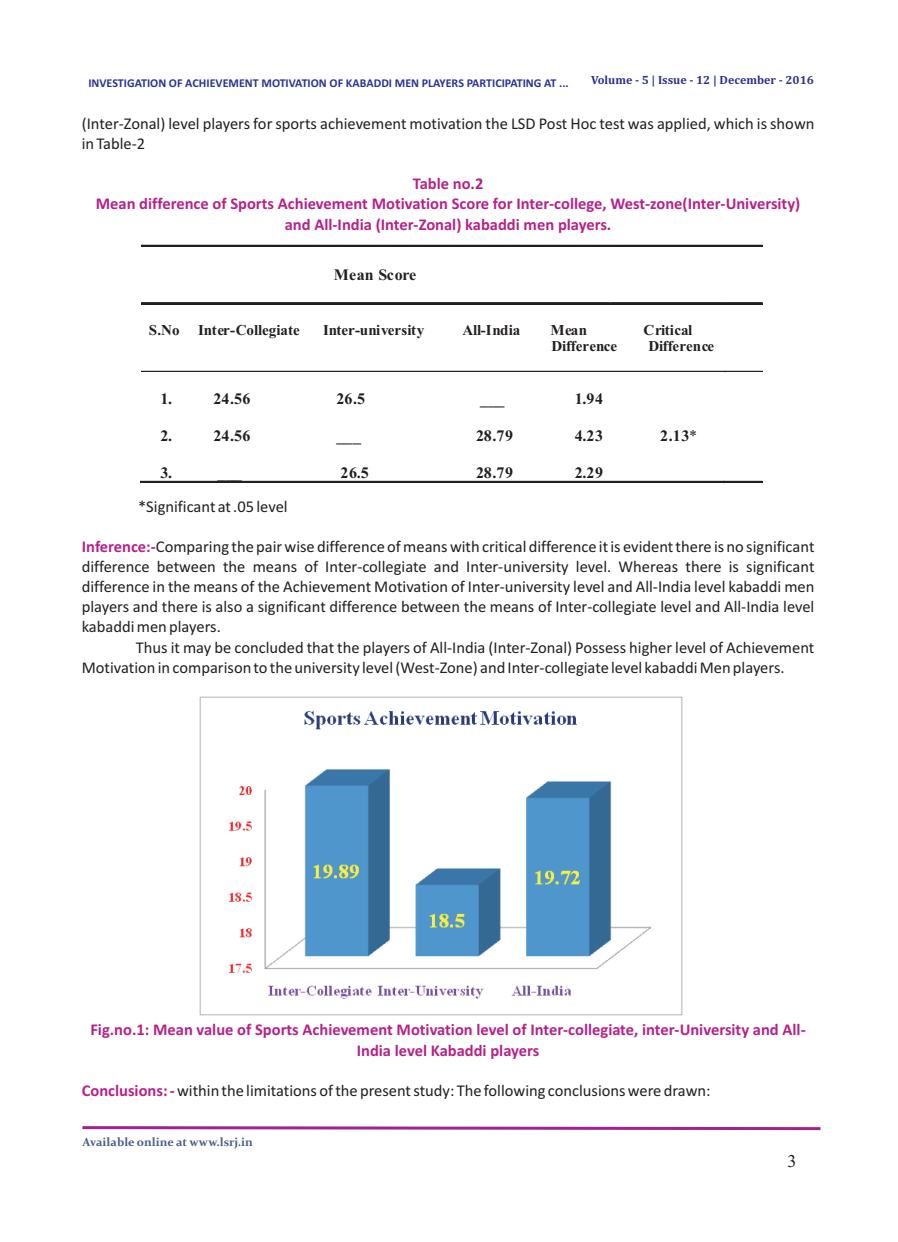
<style>
.page{position:relative;width:898px;height:1242px;background:#fff}
.page>*{position:absolute;margin:0;border:0;box-sizing:border-box;transform-origin:0 0}
.t1{font:18px "Times New Roman";color:#231f20}
.t2{font:16.5px/20.1px "Calibri";color:#231f20}
.t3{font:700 16.5px/20.1px "Calibri";color:#b6218b;text-align:center}
.t4{font:700 16.05px "Times New Roman";letter-spacing:.035em;color:#231f20}
.t5{font:700 16.05px "Times New Roman";letter-spacing:-.015em;color:#231f20}
.t6{font:700 15px "Times New Roman";letter-spacing:-.01em;color:#231f20}
.t7{font:700 12px "Calibri";color:#2a3594}
.t8{font:700 12px "Cambria";color:#2e308f}
.t9{font:700 12px "Constantia";color:#485e88}
.s1{font-weight:400}
.s2{font-weight:700;color:#b6218b}
</style>
<div class="page">
<svg style="left:82px;top:1126px;width:739px;height:5px"></svg>
<hr style="left:141px;top:245px;width:467px;height:1px;background:#231f20">
<hr style="left:141px;top:246px;width:467px;height:1px;background:#231f20">
<hr style="left:610px;top:245px;width:152px;height:1px;background:#231f20">
<hr style="left:610px;top:246px;width:152px;height:1px;background:#231f20">
<hr style="left:141px;top:303px;width:467px;height:1px;background:#231f20">
<hr style="left:141px;top:302px;width:467px;height:1px;background:#231f20">
<hr style="left:610px;top:303px;width:114px;height:1px;background:#231f20">
<hr style="left:610px;top:302px;width:114px;height:1px;background:#231f20">
<hr style="left:726px;top:303px;width:36px;height:1px;background:#231f20">
<hr style="left:726px;top:302px;width:36px;height:1px;background:#231f20">
<hr style="left:141px;top:371px;width:583px;height:1px;background:#231f20">
<hr style="left:725px;top:371px;width:37px;height:1px;background:#231f20">
<hr style="left:140px;top:481px;width:584px;height:2px;background:#231f20">
<hr style="left:725px;top:481px;width:37px;height:2px;background:#231f20">
<img style="left:199px;top:696px;width:483px;height:319px">
<p class="t7" style="left:88px;top:78px;width:481px">INVESTIGATION OF ACHIEVEMENT MOTIVATION OF KABADDI MEN PLAYERS PARTICIPATING AT ...</p>
<p class="t8" style="left:590px;top:74px;width:224px">Volume - 5 | Issue - 12 | December - 2016</p>
<p class="t2" style="left:82px;top:115px;width:734px">(Inter-Zonal) level players for sports achievement motivation the LSD Post Hoc test was applied, which is shown in Table-2</p>
<p class="t3" style="left:96px;top:175px;width:705px">Table no.2<br>Mean difference of Sports Achievement Motivation Score for Inter-college, West-zone(Inter-University) and All-India (Inter-Zonal) kabaddi men players.</p>
<p class="t5" style="left:333px;top:269px;width:84px">Mean Score</p>
<p class="t6" style="left:149px;top:324px;width:152px">S.No Inter-Collegiate</p>
<p class="t6" style="left:323px;top:324px;width:103px">Inter-university</p>
<p class="t6" style="left:462px;top:324px;width:59px">All-India</p>
<p class="t6" style="left:550px;top:324px;width:38px">Mean</p>
<p class="t6" style="left:643px;top:324px;width:50px">Critical</p>
<p class="t6" style="left:551px;top:340px;width:67px">Difference</p>
<p class="t6" style="left:648px;top:340px;width:67px">Difference</p>
<p class="t4" style="left:160px;top:393px;width:13px">1.</p>
<p class="t4" style="left:213px;top:393px;width:39px">24.56</p>
<p class="t4" style="left:336px;top:393px;width:30px">26.5</p>
<p class="t4" style="left:160px;top:430px;width:13px">2.</p>
<p class="t4" style="left:213px;top:430px;width:39px">24.56</p>
<p class="t4" style="left:336px;top:430px;width:26px">___</p>
<p class="t4" style="left:480px;top:393px;width:26px">___</p>
<p class="t4" style="left:574px;top:393px;width:30px">1.94</p>
<p class="t4" style="left:476px;top:430px;width:39px">28.79</p>
<p class="t4" style="left:574px;top:430px;width:30px">4.23</p>
<p class="t4" style="left:659px;top:430px;width:39px">2.13<span class="s1">*</span></p>
<p class="t4" style="left:160px;top:467px;width:13px">3.</p>
<p class="t4" style="left:217px;top:467px;width:26px">___</p>
<p class="t4" style="left:340px;top:467px;width:30px">26.5</p>
<p class="t4" style="left:476px;top:467px;width:39px">28.79</p>
<p class="t4" style="left:574px;top:467px;width:30px">2.29</p>
<p class="t2" style="left:138px;top:497px;width:151px">*Significant at .05 level</p>
<p class="t2" style="left:82px;top:538px;width:734px;text-align:justify"><span class="s2">Inference:-</span>Comparing the pair wise difference of means with critical difference it is evident there is no significant difference between the means of Inter-collegiate and Inter-university level. Whereas there is significant difference in the means of the Achievement Motivation of Inter-university level and All-India level kabaddi men players and there is also a significant difference between the means of Inter-collegiate level and All-India level kabaddi men players.</p>
<p class="t2" style="left:82px;top:638px;width:733px;text-indent:54px">Thus it may be concluded that the players of All-India (Inter-Zonal) Possess higher level of Achievement<br>Motivation in comparison to the university level (West-Zone) and Inter-collegiate level kabaddi Men players.</p>
<p class="t3" style="left:90px;top:1021px;width:716px">Fig.no.1: Mean value of Sports Achievement Motivation level of Inter-collegiate, inter-University and All-<br>India level Kabaddi players</p>
<p class="t2" style="left:82px;top:1081px;width:630px"><span class="s2">Conclusions: -</span>within the limitations of the present study: The following conclusions were drawn:</p>
<p class="t9" style="left:82px;top:1137px;width:172px">Available online at www.lsrj.in</p>
<p class="t1" style="left:787px;top:1154px;width:10px">3</p>
</div>
